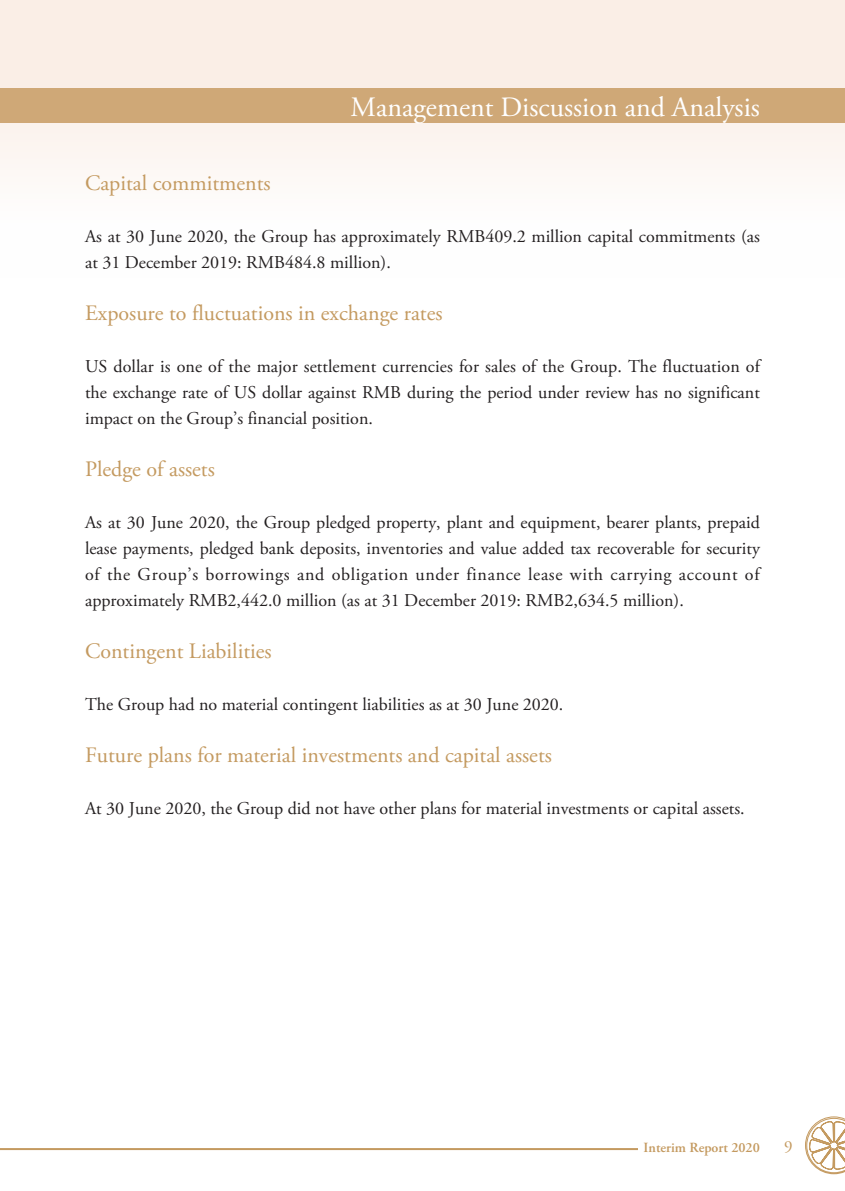
<style>
.page{position:relative;width:845px;height:1191px;background:#fff}
.page>*{position:absolute;margin:0;border:0;box-sizing:border-box;transform-origin:0 0}
.t1{font:28px "Adobe Garamond Pro";color:#fff}
.t2{font:22px "Adobe Garamond Pro";color:#c49a60}
.t3{font:18px/26px "Adobe Garamond Pro";color:#231f20;text-align:justify}
.t4{font:17px "Adobe Garamond Pro";color:#c49a60}
.t5{font:600 14px "Adobe Garamond Pro";color:#c49a60}
</style>
<div class="page">
<div style="left:0;top:0;width:845px;height:278px;background:#fcf6f2"></div>
<div style="left:0;top:88px;width:845px;height:34px;background:#cfa877"></div>
<hr style="left:0;top:1148px;width:638px;height:2px;background:#c49a60">
<svg style="left:805px;top:1116px;width:40px;height:59px"></svg>
<h1 class="t1" style="left:350px;top:90px;width:411px">Management Discussion and Analysis</h1>
<p class="t2" style="left:85px;top:170px;width:187px">Capital commitments</p>
<p class="t3" style="left:85px;top:224px;width:676px">As at 30 June 2020, the Group has approximately RMB409.2 million capital commitments (as at 31 December 2019: RMB484.8 million).</p>
<p class="t2" style="left:85px;top:300px;width:359px">Exposure to fluctuations in exchange rates</p>
<p class="t3" style="left:85px;top:354px;width:676px">US dollar is one of the major settlement currencies for sales of the Group. The fluctuation of the exchange rate of US dollar against RMB during the period under review has no significant impact on the Group’s financial position.</p>
<p class="t2" style="left:85px;top:456px;width:131px">Pledge of assets</p>
<p class="t3" style="left:85px;top:510px;width:676px">As at 30 June 2020, the Group pledged property, plant and equipment, bearer plants, prepaid lease payments, pledged bank deposits, inventories and value added tax recoverable for security of the Group’s borrowings and obligation under finance lease with carrying account of approximately RMB2,442.0 million (as at 31 December 2019: RMB2,634.5 million).</p>
<p class="t2" style="left:85px;top:638px;width:188px">Contingent Liabilities</p>
<p class="t3" style="left:85px;top:692px;width:480px">The Group had no material contingent liabilities as at 30 June 2020.</p>
<p class="t2" style="left:85px;top:742px;width:468px">Future plans for material investments and capital assets</p>
<p class="t3" style="left:85px;top:796px;width:661px">At 30 June 2020, the Group did not have other plans for material investments or capital assets.</p>
<p class="t5" style="left:643px;top:1139px;width:118px">Interim Report 2020</p>
<p class="t4" style="left:784px;top:1136px;width:10px">9</p>
</div>
